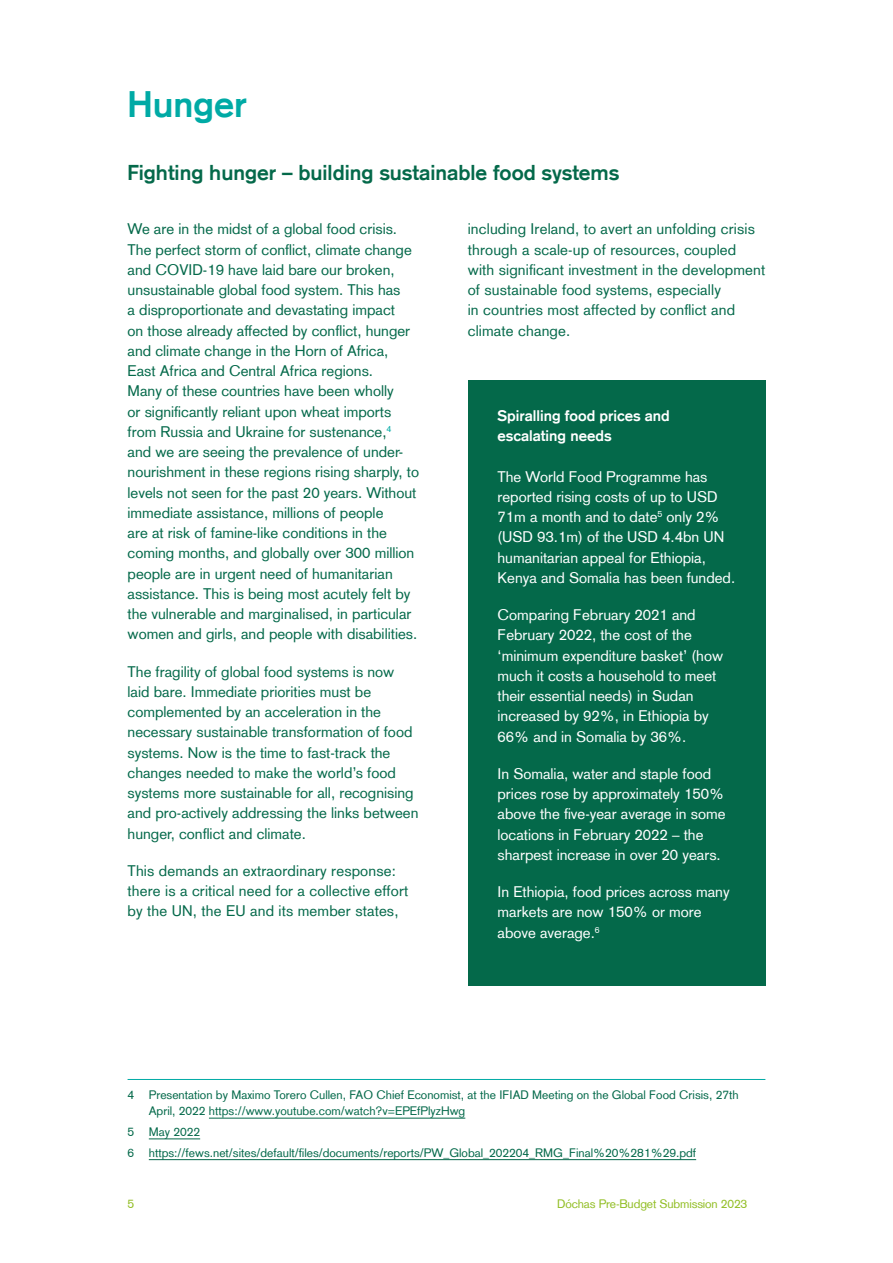
<style>
.page{position:relative;width:893px;height:1263px;background:#fff}
.page>*{position:absolute;margin:0;border:0;box-sizing:border-box;transform-origin:0 0}
.t1{font:700 36px "Basic Commercial LT";color:#00aaa5}
.t2{font:700 21px "Basic Commercial LT";color:#04694a}
.t3{font:15px/20.2px "Basic Commercial LT Com";color:#04694a}
.t4{font:15px/20.2px "Basic Commercial LT Com";color:#fff}
.t5{font:700 15px/20.2px "Basic Commercial LT";color:#fff}
.t6{font:12px/16.5px "Basic Commercial LT Com";color:#04694a}
.t7{font:12px "Basic Commercial LT Com";letter-spacing:-.01em;color:#92be25}
</style>
<div class="page">
<hr style="left:128px;top:1079px;width:637px;height:1px;background:#00aaa5">
<hr style="left:209px;top:1118px;width:256px;height:1px;background:#04694a">
<hr style="left:149px;top:1138px;width:51px;height:1px;background:#04694a">
<hr style="left:149px;top:1159px;width:547px;height:1px;background:#04694a">
<div style="left:468px;top:380px;width:297px;height:605px;background:#04694a"></div>
<h1 class="t1" style="left:128px;top:83px;width:121px">Hunger</h1>
<h2 class="t2" style="left:128px;top:160px;width:493px">Fighting hunger – building sustainable food systems</h2>
<p class="t3" style="left:128px;top:219px;width:293px">We are in the midst of a global food crisis.<br>The perfect storm of conflict, climate change and COVID-19 have laid bare our broken, unsustainable global food system. This has<br>a disproportionate and devastating impact<br>on those already affected by conflict, hunger and climate change in the Horn of Africa, East Africa and Central Africa regions.<br>Many of these countries have been wholly<br>or significantly reliant upon wheat imports from Russia and Ukraine for sustenance,<sup>4<br></sup>and we are seeing the prevalence of under&shy;nourishment in these regions rising sharply, to levels not seen for the past 20 years. Without immediate assistance, millions of people<br>are at risk of famine-like conditions in the coming months, and globally over 300 million people are in urgent need of humanitarian assistance. This is being most acutely felt by the vulnerable and marginalised, in particular women and girls, and people with disabilities.</p>
<p class="t3" style="left:128px;top:661px;width:292px">The fragility of global food systems is now laid bare. Immediate priorities must be complemented by an acceleration in the necessary sustainable transformation of food systems. Now is the time to fast-track the changes needed to make the world’s food systems more sustainable for all, recognising and pro-actively addressing the links between hunger, conflict and climate.</p>
<p class="t3" style="left:128px;top:860px;width:282px">This demands an extraordinary response: there is a critical need for a collective effort by the UN, the EU and its member states,</p>
<p class="t3" style="left:468px;top:219px;width:299px">including Ireland, to avert an unfolding crisis through a scale-up of resources, coupled with significant investment in the development of sustainable food systems, especially<br>in countries most affected by conflict and climate change.</p>
<p class="t5" style="left:497px;top:405px;width:174px">Spiralling food prices and escalating needs</p>
<p class="t4" style="left:497px;top:466px;width:239px">The World Food Programme has reported rising costs of up to USD<br>71m a month and to date<sup>5</sup> only 2% (USD 93.1m) of the USD 4.4bn UN humanitarian appeal for Ethiopia,<br>Kenya and Somalia has been funded.</p>
<p class="t4" style="left:497px;top:605px;width:227px">Comparing February 2021 and<br>February 2022, the cost of the ‘minimum expenditure basket’ (how much it costs a household to meet their essential needs) in Sudan increased by 92%, in Ethiopia by<br>66% and in Somalia by 36%.</p>
<p class="t4" style="left:497px;top:763px;width:229px">In Somalia, water and staple food prices rose by approximately 150% above the five-year average in some locations in February 2022 – the sharpest increase in over 20 years.</p>
<p class="t4" style="left:497px;top:882px;width:234px">In Ethiopia, food prices across many markets are now 150% or more above average.<sup>6</sup></p>
<p class="t6" style="left:149px;top:1086px;width:591px;text-indent:-21px">4 Presentation by Maximo Torero Cullen, FAO Chief Economist, at the IFIAD Meeting on the Global Food Crisis, 27th<br>April, 2022 https://www.youtube.com/watch?v=EPEfPlyzHwg</p>
<p class="t6" style="left:128px;top:1121px;width:570px;line-height:20.7px">5 May 2022<br>6 https://fews.net/sites/default/files/documents/reports/PW_Global_202204_RMG_Final%20%281%29.pdf</p>
<p class="t7" style="left:128px;top:1196px;width:8px">5</p>
<p class="t7" style="left:557px;top:1196px;width:192px">Dóchas Pre-Budget Submission 2023</p>
</div>
